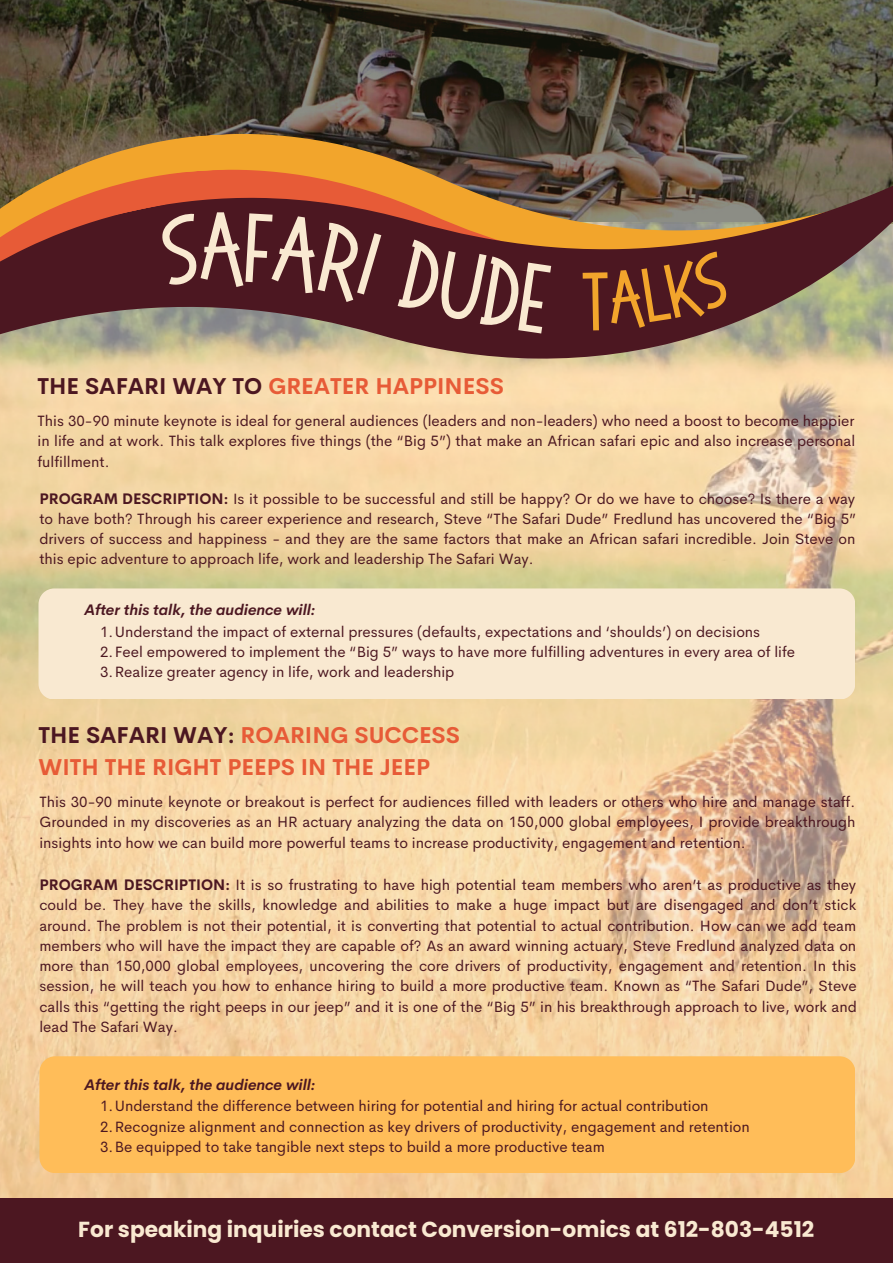
<style>
.page{position:relative;width:893px;height:1264px;background:#fff}
.page>*{position:absolute;margin:0;border:0;box-sizing:border-box;transform-origin:0 0}
.t1{font:700 22.5px/31.5px "Cerebri Sans";color:#e75b37}
.t2{font:700 21.75px "Poppins";color:#f9e9d1}
.t3{font:15px/20.2px "Cerebri Sans";color:#4c1721;text-align:justify}
.t4{font:italic 700 15px "Cerebri Sans";color:#4c1721}
.s1{color:#4c1721}
.s2{font-weight:700}
</style>
<div class="page">
<img style="left:0;top:0;width:892px;height:44px">
<img style="left:0;top:514px;width:892px;height:684px">
<div style="left:0;top:1198px;width:892px;height:64px;background:#4c1721"></div>
<div style="left:38px;top:588px;width:817px;height:111px;background:#f9e9d1"></div>
<div style="left:39px;top:1056px;width:816px;height:117px;background:#ffbd59"></div>
<img style="left:0;top:44px;width:892px;height:470px">
<div style="left:160px;top:211px;width:221px;height:92px;background:#4c1721"></div>
<div style="left:582px;top:250px;width:150px;height:80px;background:#4c1721"></div>
<div style="left:397px;top:238px;width:154px;height:95px;background:#4c1721"></div>
<p class="t1" style="left:38px;top:370px;width:468px"><span class="s1">THE SAFARI WAY TO</span> GREATER HAPPINESS</p>
<p class="t3" style="left:38px;top:411px;width:819px">This 30-90 minute keynote is ideal for general audiences (leaders and non-leaders) who need a boost to become happier in life and at work. This talk explores five things (the “Big 5”) that make an African safari epic and also increase personal fulfillment.</p>
<p class="t3" style="left:39px;top:488px;width:818px"><span class="s2">PROGRAM DESCRIPTION:</span> Is it possible to be successful and still be happy? Or do we have to choose? Is there a way to have both? Through his career experience and research, Steve “The Safari Dude” Fredlund has uncovered the “Big 5” drivers of success and happiness - and they are the same factors that make an African safari incredible. Join Steve on this epic adventure to approach life, work and leadership The Safari Way.</p>
<p class="t4" style="left:84px;top:600px;width:232px">After this talk, the audience will:</p>
<p class="t3" style="left:100px;top:621px;width:661px">1.Understand the impact of external pressures (defaults, expectations and ‘shoulds’) on decisions</p>
<p class="t3" style="left:100px;top:642px;width:696px">2.Feel empowered to implement the “Big 5” ways to have more fulfilling adventures in every area of life</p>
<p class="t3" style="left:100px;top:662px;width:356px">3.Realize greater agency in life, work and leadership</p>
<p class="t1" style="left:38px;top:719px;width:423px"><span class="s1">THE SAFARI WAY:</span> ROARING SUCCESS<br>WITH THE RIGHT PEEPS IN THE JEEP</p>
<p class="t3" style="left:39px;top:791px;width:817px">This 30-90 minute keynote or breakout is perfect for audiences filled with leaders or others who hire and manage staff.<br>Grounded in my discoveries as an HR actuary analyzing the data on 150,000 global employees, I provide breakthrough insights into how we can build more powerful teams to increase productivity, engagement and retention.</p>
<p class="t3" style="left:39px;top:874px;width:818px"><span class="s2">PROGRAM DESCRIPTION:</span> It is so frustrating to have high potential team members who aren’t as productive as they could be. They have the skills, knowledge and abilities to make a huge impact but are disengaged and don’t stick around. The problem is not their potential, it is converting that potential to actual contribution. How can we add team members who will have the impact they are capable of? As an award winning actuary, Steve Fredlund analyzed data on more than 150,000 global employees, uncovering the core drivers of productivity, engagement and retention. In this session, he will teach you how to enhance hiring to build a more productive team. Known as “The Safari Dude”, Steve calls this “getting the right peeps in our jeep” and it is one of the “Big 5” in his breakthrough approach to live, work and lead The Safari Way.</p>
<p class="t4" style="left:84px;top:1074px;width:232px">After this talk, the audience will:</p>
<p class="t3" style="left:100px;top:1095px;width:610px">1.Understand the difference between hiring for potential and hiring for actual contribution</p>
<p class="t3" style="left:100px;top:1116px;width:651px">2.Recognize alignment and connection as key drivers of productivity, engagement and retention</p>
<p class="t3" style="left:100px;top:1136px;width:506px">3.Be equipped to take tangible next steps to build a more productive team</p>
<p class="t2" style="left:78px;top:1213px;width:737px">For speaking inquiries contact Conversion-omics at 612-803-4512</p>
</div>
